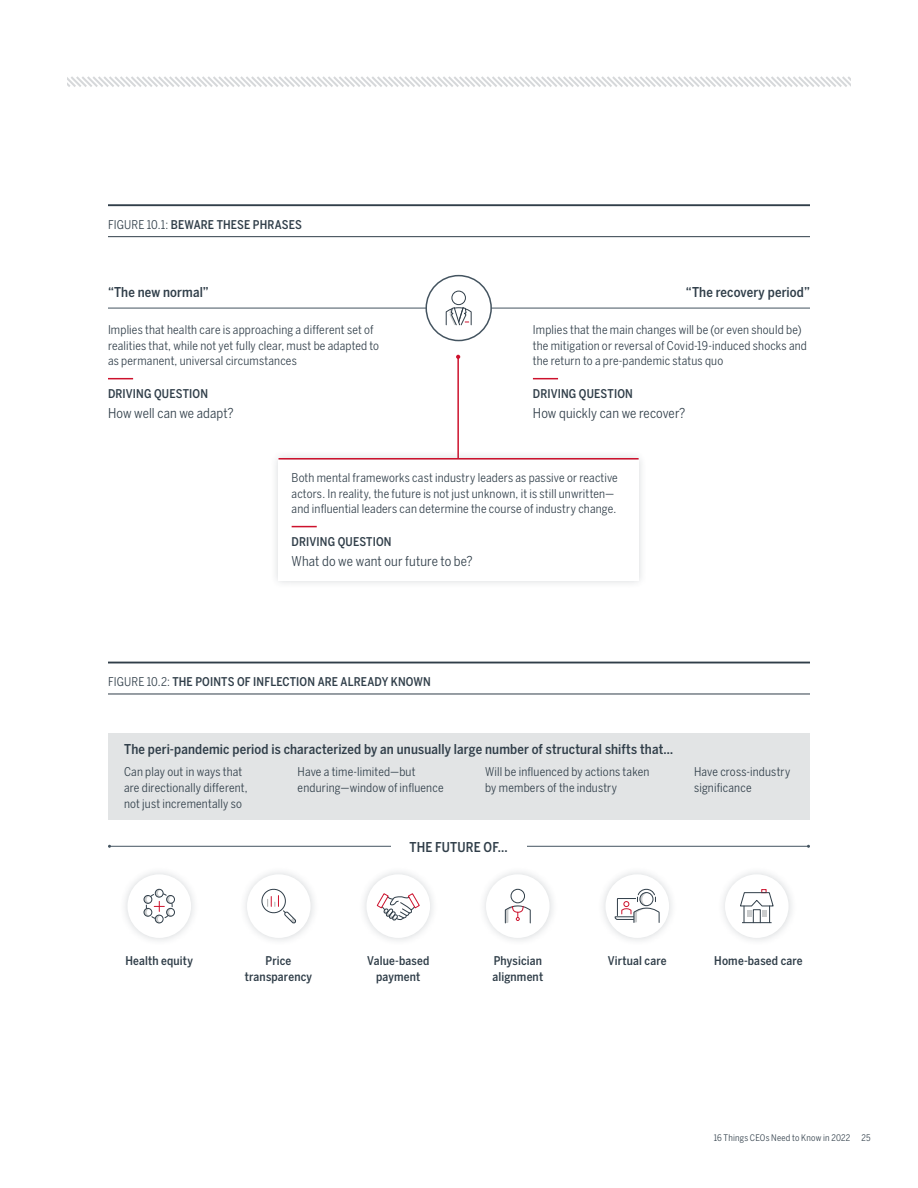
<style>
.page{position:relative;width:918px;height:1188px;background:#fff}
.page>*{position:absolute;margin:0;border:0;box-sizing:border-box;transform-origin:0 0}
.t1{font:500 13.5px "Benton Sans Condensed";letter-spacing:.01em;color:#303e49}
.t2{font:13.5px "Benton Sans Condensed";letter-spacing:.01em;color:#303e49}
.t3{font:12px/15.6px "Benton Sans Condensed";letter-spacing:.015em;color:#303e49}
.t4{font:500 12px/15.6px "Benton Sans Condensed";letter-spacing:.015em;color:#303e49;text-align:center}
.t5{font:9px "Benton Sans Condensed";letter-spacing:.02em;color:#303e49}
.s1{font-weight:400}
</style>
<div class="page">
<svg style="left:68px;top:76px;width:782px;height:11px"></svg>
<hr style="left:108px;top:204px;width:702px;height:2px;background:#303e49">
<hr style="left:108px;top:236px;width:702px;height:1px;background:#303e49">
<hr style="left:491px;top:308px;width:319px;height:1px;background:#445460">
<hr style="left:108px;top:308px;width:318px;height:1px;background:#445460">
<div style="left:425px;top:275px;width:67px;height:66px;border:2px solid #445460;border-radius:50%"></div>
<svg style="left:108px;top:378px;width:25px;height:1px"></svg>
<svg style="left:533px;top:378px;width:25px;height:1px"></svg>
<div style="left:451px;top:291px;width:15px;height:14px;border:1px solid #303e49;border-radius:50%"></div>
<svg style="left:446px;top:307px;width:26px;height:19px"></svg>
<hr style="left:457px;top:357px;width:2px;height:101px;background:#cd122d">
<svg style="left:456px;top:355px;width:4px;height:4px"></svg>
<div style="left:271px;top:450px;width:376px;height:138px;background:#f7f8f8"></div>
<div style="left:279px;top:460px;width:360px;height:120px;background:#fff"></div>
<hr style="left:279px;top:458px;width:360px;height:2px;background:#cd122d">
<svg style="left:292px;top:526px;width:25px;height:1px"></svg>
<hr style="left:108px;top:662px;width:702px;height:1px;background:#303e49">
<hr style="left:108px;top:694px;width:702px;height:1px;background:#303e49">
<div style="left:108px;top:733px;width:702px;height:87px;background:#e2e4e5"></div>
<hr style="left:491px;top:846px;width:318px;height:1px;background:#445460">
<hr style="left:110px;top:846px;width:316px;height:1px;background:#445460">
<div style="left:391px;top:841px;width:135px;height:11px;background:#fff"></div>
<div style="left:120px;top:866px;width:79px;height:80px;background:#303e49;opacity:.2"></div>
<div style="left:128px;top:874px;width:63px;height:64px;background:#fff;border-radius:50%"></div>
<div style="left:239px;top:866px;width:80px;height:80px;background:#303e49;opacity:.2"></div>
<div style="left:247px;top:874px;width:64px;height:64px;background:#fff;border-radius:50%"></div>
<div style="left:359px;top:866px;width:79px;height:80px;background:#303e49;opacity:.2"></div>
<div style="left:367px;top:874px;width:63px;height:64px;background:#fff;border-radius:50%"></div>
<div style="left:478px;top:866px;width:80px;height:80px;background:#303e49;opacity:.2"></div>
<div style="left:486px;top:874px;width:64px;height:64px;background:#fff;border-radius:50%"></div>
<div style="left:598px;top:866px;width:79px;height:80px;background:#303e49;opacity:.2"></div>
<div style="left:606px;top:874px;width:63px;height:64px;background:#fff;border-radius:50%"></div>
<div style="left:717px;top:866px;width:80px;height:80px;background:#303e49;opacity:.2"></div>
<div style="left:725px;top:874px;width:64px;height:64px;background:#fff;border-radius:50%"></div>
<svg style="left:377px;top:893px;width:43px;height:28px"></svg>
<div style="left:511px;top:889px;width:14px;height:14px;border:1px solid #303e49;border-radius:50%"></div>
<svg style="left:505px;top:905px;width:26px;height:18px"></svg>
<svg style="left:261px;top:889px;width:35px;height:34px"></svg>
<svg style="left:740px;top:889px;width:34px;height:34px"></svg>
<svg style="left:144px;top:889px;width:29px;height:34px"></svg>
<div style="left:155px;top:889px;width:9px;height:9px;border:1px solid #303e49;border-radius:50%"></div>
<div style="left:155px;top:915px;width:9px;height:8px;border:1px solid #303e49;border-radius:50%"></div>
<div style="left:144px;top:895px;width:8px;height:9px;border:1px solid #303e49;border-radius:50%"></div>
<div style="left:166px;top:895px;width:9px;height:9px;border:1px solid #303e49;border-radius:50%"></div>
<div style="left:144px;top:908px;width:8px;height:9px;border:1px solid #303e49;border-radius:50%"></div>
<div style="left:166px;top:908px;width:9px;height:9px;border:1px solid #303e49;border-radius:50%"></div>
<svg style="left:614px;top:889px;width:46px;height:34px"></svg>
<p class="t4" style="left:108px;top:217px;width:195px"><span class="s1">FIGURE 10.1:</span> BEWARE THESE PHRASES</p>
<p class="t1" style="left:108px;top:284px;width:102px">“The new normal”</p>
<p class="t1" style="left:686px;top:284px;width:126px">“The recovery period”</p>
<p class="t3" style="left:108px;top:322px;width:273px">Implies that health care is approaching a different set of realities that, while not yet fully clear, must be adapted to as permanent, universal circumstances</p>
<p class="t4" style="left:108px;top:386px;width:101px">DRIVING QUESTION</p>
<p class="t2" style="left:108px;top:405px;width:127px">How well can we adapt?</p>
<p class="t3" style="left:533px;top:322px;width:276px">Implies that the main changes will be (or even should be) the mitigation or reversal of Covid-19-induced shocks and the return to a pre-pandemic status quo</p>
<p class="t4" style="left:533px;top:386px;width:101px">DRIVING QUESTION</p>
<p class="t2" style="left:533px;top:405px;width:154px">How quickly can we recover?</p>
<p class="t3" style="left:292px;top:470px;width:328px">Both mental frameworks cast industry leaders as passive or reactive actors. In reality, the future is not just unknown, it is still unwritten— and influential leaders can determine the course of industry change.</p>
<p class="t4" style="left:292px;top:534px;width:101px">DRIVING QUESTION</p>
<p class="t2" style="left:292px;top:553px;width:183px">What do we want our future to be?</p>
<p class="t4" style="left:108px;top:674px;width:324px"><span class="s1">FIGURE 10.2:</span> THE POINTS OF INFLECTION ARE ALREADY KNOWN</p>
<p class="t1" style="left:124px;top:741px;width:551px">The peri-pandemic period is characterized by an unusually large number of structural shifts that…</p>
<p class="t3" style="left:124px;top:764px;width:125px">Can play out in ways that are directionally different, not just incrementally so</p>
<p class="t3" style="left:298px;top:764px;width:147px">Have a time-limited—but enduring—window of influence</p>
<p class="t3" style="left:485px;top:764px;width:166px">Will be influenced by actions taken by members of the industry</p>
<p class="t3" style="left:694px;top:764px;width:98px">Have cross-industry significance</p>
<p class="t1" style="left:410px;top:838px;width:100px">THE FUTURE OF...</p>
<p class="t4" style="left:125px;top:953px;width:69px">Health equity</p>
<p class="t4" style="left:494px;top:953px;width:50px">Physician</p>
<p class="t4" style="left:608px;top:953px;width:60px">Virtual care</p>
<p class="t4" style="left:714px;top:953px;width:90px">Home-based care</p>
<p class="t4" style="left:492px;top:968px;width:52px">alignment</p>
<p class="t4" style="left:245px;top:953px;width:69px">Price transparency</p>
<p class="t4" style="left:367px;top:953px;width:64px">Value-based payment</p>
<p class="t5" style="left:714px;top:1132px;width:158px">16 Things CEOs Need to Know in 2022 25</p>
</div>
